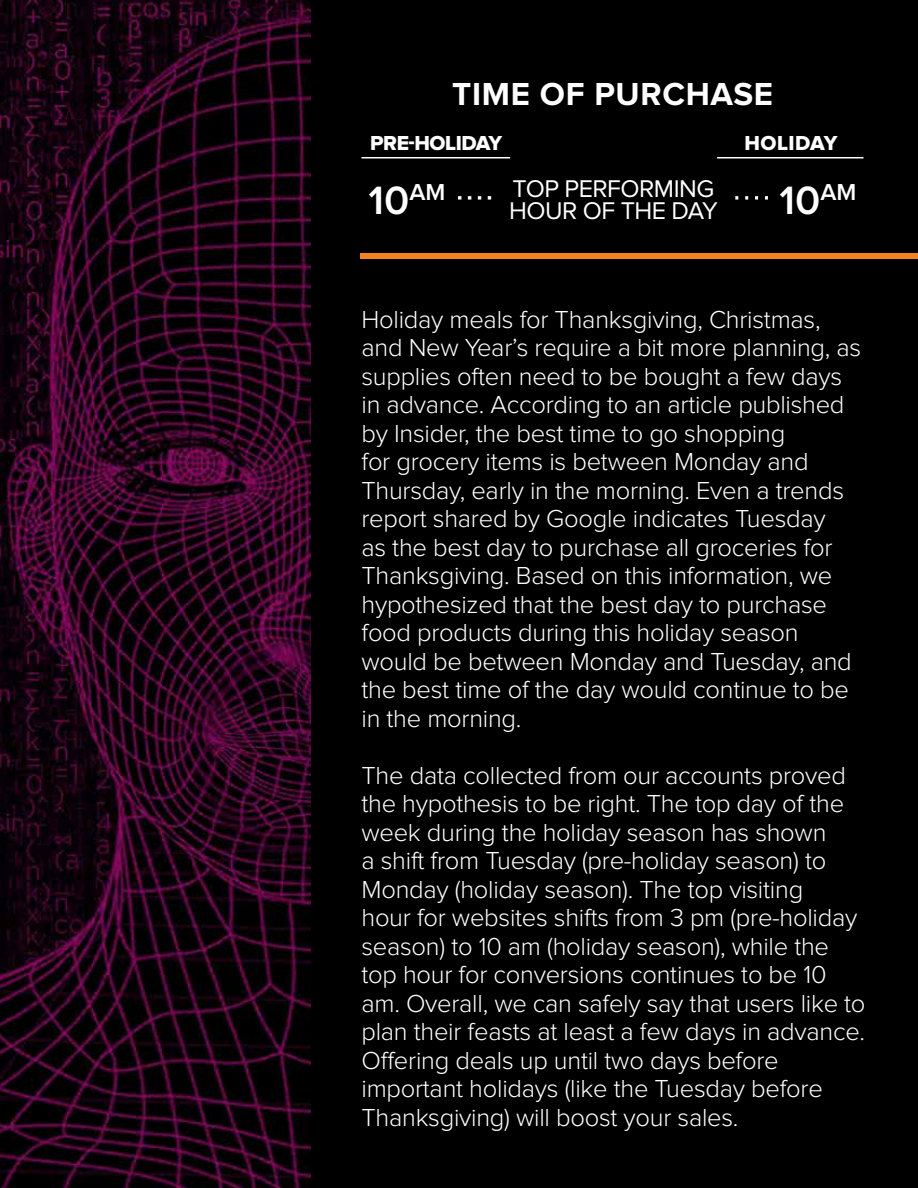
<style>
.page{position:relative;width:918px;height:1188px;background:#000}
.page>*{position:absolute;margin:0;border:0;box-sizing:border-box;transform-origin:0 0}
.t1{font:600 40.95px "Proxima Nova";color:#fff}
.t2{font:700 33px "Proxima Nova";letter-spacing:.02em;color:#fff}
.t3{font:300 25.5px/28.5px "Proxima Nova";letter-spacing:-.01em;color:#fff}
.t4{font:25.05px "Proxima Nova";letter-spacing:-.02em;color:#fff}
.t5{font:600 23.85px "Proxima Nova";color:#fff}
.t6{font:21px "Proxima Nova Extrabld";letter-spacing:-.02em;color:#fff}
.t7{font:21px "Proxima Nova Extrabld";letter-spacing:.02em;color:#fff}
</style>
<div class="page">
<div style="left:360px;top:254px;width:558px;height:6px;background:#f58220"></div>
<img style="left:0;top:0;width:310px;height:1188px">
<svg style="left:735px;top:196px;width:33px;height:4px"></svg>
<svg style="left:458px;top:196px;width:33px;height:4px"></svg>
<hr style="left:362px;top:157px;width:148px;height:1px;background:#fff">
<hr style="left:717px;top:157px;width:146px;height:1px;background:#fff">
<p class="t2" style="left:452px;top:78px;width:322px">TIME OF PURCHASE</p>
<p class="t6" style="left:370px;top:134px;width:134px">PRE-HOLIDAY</p>
<p class="t7" style="left:745px;top:134px;width:94px">HOLIDAY</p>
<p class="t4" style="left:513px;top:174px;width:203px">TOP PERFORMING</p>
<p class="t5" style="left:820px;top:182px;width:38px">AM</p>
<p class="t4" style="left:509px;top:196px;width:210px">HOUR OF THE DAY</p>
<h1 class="t1" style="left:369px;top:182px;width:78px">10<sup>AM</sup></h1>
<h1 class="t1" style="left:780px;top:182px;width:42px">10</h1>
<p class="t3" style="left:362px;top:306px;width:501px">Holiday meals for Thanksgiving, Christmas, and New Year’s require a bit more planning, as supplies often need to be bought a few days in advance. According to an article published by Insider, the best time to go shopping<br>for grocery items is between Monday and Thursday, early in the morning. Even a trends report shared by Google indicates Tuesday<br>as the best day to purchase all groceries for Thanksgiving. Based on this information, we hypothesized that the best day to purchase food products during this holiday season would be between Monday and Tuesday, and the best time of the day would continue to be in the morning.</p>
<p class="t3" style="left:362px;top:762px;width:506px">The data collected from our accounts proved the hypothesis to be right. The top day of the week during the holiday season has shown<br>a shift from Tuesday (pre-holiday season) to Monday (holiday season). The top visiting<br>hour for websites shifts from 3 pm (pre-holiday season) to 10 am (holiday season), while the top hour for conversions continues to be 10 am. Overall, we can safely say that users like to plan their feasts at least a few days in advance.<br>Offering deals up until two days before important holidays (like the Tuesday before Thanksgiving) will boost your sales.</p>
</div>
